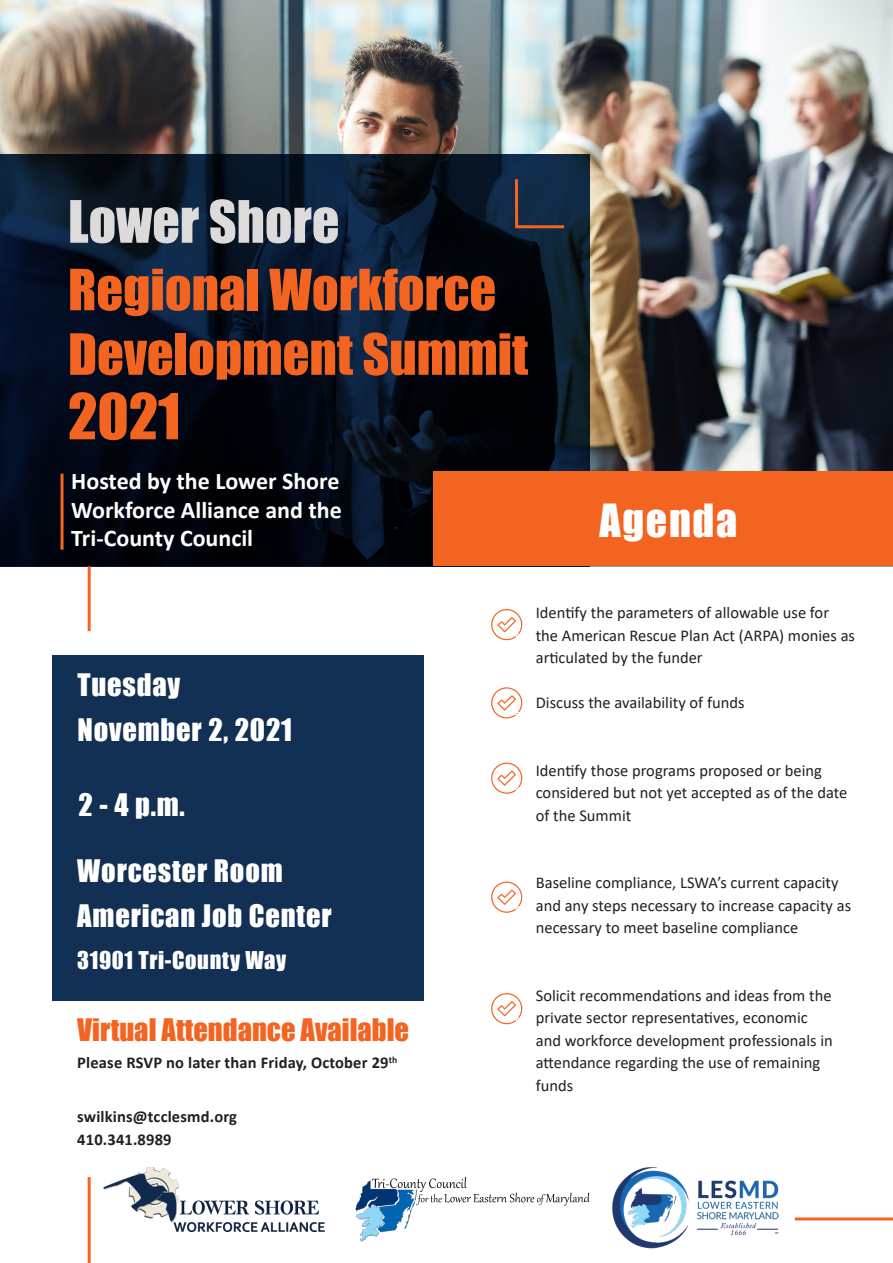
<style>
.page{position:relative;width:893px;height:1263px;background:#fff}
.page>*{position:absolute;margin:0;border:0;box-sizing:border-box;transform-origin:0 0}
.Title_01{font:58.5px "Impact";color:#f36421}
.Title_02{font:54px "Impact";color:#dddbd9}
.Title_01-2{font:52.5px/64.5px "Impact";color:#f36421}
.Title_03_Center{font:42px "Impact";letter-spacing:.04em;color:#fff}
.Title_04_Center{font:28.5px "Impact";letter-spacing:.03em;color:#fff}
.Title_04_Center-2{font:28.5px "Impact";color:#f36421}
.Title_04_Center-3{font:700 24px/28.5px "Calibri";color:#fff}
.Title_04_Center-4{font:22.5px "Impact";letter-spacing:.03em;color:#fff}
.t1{font:16.5px/22.5px "Calibri";color:#231f20}
.t2{font:700 16.5px/22.5px "Calibri";letter-spacing:.01em;color:#231f20}
</style>
<div class="page">
<img style="left:0;top:0;width:893px;height:471px">
<img style="left:612px;top:1167px;width:167px;height:81px">
<svg style="left:0;top:154px;width:590px;height:412px;background:#050f1e"></svg>
<hr style="left:61px;top:474px;width:3px;height:76px;background:#f36421">
<svg style="left:491px;top:881px;width:31px;height:32px"></svg>
<svg style="left:491px;top:762px;width:31px;height:32px"></svg>
<svg style="left:491px;top:687px;width:31px;height:32px"></svg>
<svg style="left:491px;top:609px;width:31px;height:31px"></svg>
<hr style="left:88px;top:566px;width:3px;height:65px;background:#f36421">
<hr style="left:88px;top:1177px;width:3px;height:86px;background:#f36421">
<hr style="left:795px;top:1217px;width:98px;height:3px;background:#f36421">
<div style="left:434px;top:471px;width:459px;height:95px;background:#f36421"></div>
<svg style="left:513px;top:176px;width:54px;height:54px;background:#273143"></svg>
<svg style="left:491px;top:993px;width:31px;height:31px"></svg>
<div style="left:52px;top:655px;width:371px;height:345px;background:#122f54"></div>
<img style="left:103px;top:1167px;width:221px;height:64px">
<img style="left:355px;top:1177px;width:235px;height:64px">
<p class="Title_02" style="left:68px;top:180px;width:273px">Lower Shore</p>
<p class="Title_01-2" style="left:68px;top:256px;width:462px">Regional Workforce<br>Development Summit</p>
<p class="Title_01" style="left:68px;top:371px;width:114px">2021</p>
<p class="Title_04_Center-3" style="left:71px;top:466px;width:272px">Hosted by the Lower Shore<br>Workforce Alliance and the</p>
<p class="Title_04_Center-3" style="left:71px;top:523px;width:183px">Tri-County Council</p>
<p class="Title_03_Center" style="left:599px;top:487px;width:139px">Agenda</p>
<p class="Title_04_Center" style="left:78px;top:663px;width:104px">Tuesday</p>
<p class="Title_04_Center" style="left:78px;top:708px;width:216px">November 2, 2021</p>
<p class="Title_04_Center" style="left:78px;top:782px;width:108px">2 - 4 p.m.</p>
<p class="Title_04_Center" style="left:77px;top:849px;width:207px">Worcester Room</p>
<p class="Title_04_Center" style="left:77px;top:894px;width:256px">American Job Center</p>
<p class="Title_04_Center-4" style="left:77px;top:943px;width:211px">31901 Tri-County Way</p>
<p class="Title_04_Center-2" style="left:77px;top:1008px;width:333px">Virtual Attendance Available</p>
<p class="t2" style="left:77px;top:1051px;width:321px">Please RSVP no later than Friday, October 29<sup>th</sup></p>
<p class="t2" style="left:77px;top:1105px;width:161px">swilkins@tcclesmd.org<br>410.341.8989</p>
<p class="t1" style="left:536px;top:601px;width:321px">Identify the parameters of allowable use for the American Rescue Plan Act (ARPA) monies as articulated by the funder</p>
<p class="t1" style="left:536px;top:691px;width:210px">Discuss the availability of funds</p>
<p class="t1" style="left:536px;top:758px;width:313px">Identify those programs proposed or being considered but not yet accepted as of the date of the Summit</p>
<p class="t1" style="left:536px;top:871px;width:317px">Baseline compliance, LSWA’s current capacity and any steps necessary to increase capacity as necessary to meet baseline compliance</p>
<p class="t1" style="left:536px;top:983px;width:299px">Solicit recommendations and ideas from the private sector representatives, economic and workforce development professionals in attendance regarding the use of remaining funds</p>
</div>
